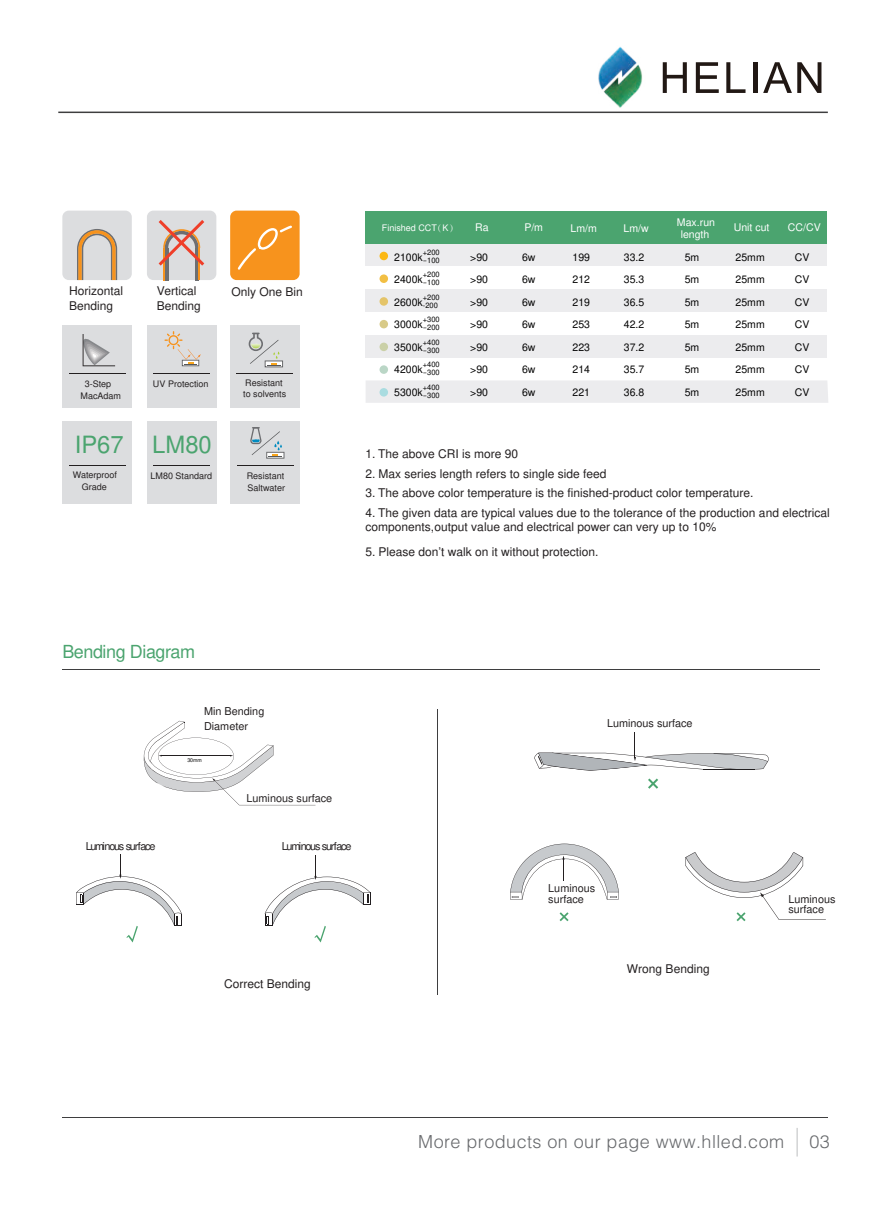
<style>
.page{position:relative;width:893px;height:1212px;background:#fff}
.page>*{position:absolute;margin:0;border:0;box-sizing:border-box;transform-origin:0 0}
.t1{font:23.85px "Helvetica";color:#4ba46f}
.t2{font:300 18px "Helvetica";letter-spacing:.025em;color:#67696c}
.t3{font:18px "Helvetica";letter-spacing:-.025em;color:#4ba46f}
.t4{font:12px/15px "Helvetica";color:#231f20}
.t5{font:10.8px/10.5px "Helvetica";color:#231f20}
.t6{font:10.5px/22.5px "Helvetica";color:#030303;text-align:justify}
.t7{font:10.5px/11.6px "Helvetica";color:#fff;text-align:center}
.t8{font:9px/12px "Helvetica";color:#231f20}
.t9{font:9px "Helvetica";color:#fff}
.t10{font:7.5px/7.8px "Helvetica";color:#030303}
.t11{font:5.25px "Helvetica";color:#030303}
.s1{font-family:"Adobe Song Std";font-weight:300}
</style>
<div class="page">
<div style="left:366px;top:244px;width:461px;height:22px;background:#ececee"></div>
<div style="left:366px;top:289px;width:461px;height:23px;background:#ececee"></div>
<div style="left:366px;top:335px;width:461px;height:22px;background:#ececee"></div>
<div style="left:366px;top:380px;width:462px;height:23px;background:#ececee"></div>
<hr style="left:62px;top:1117px;width:766px;height:1px;background:#3e3e3f">
<div style="left:366px;top:211px;width:461px;height:33px;background:#4ba46f"></div>
<div style="left:380px;top:252px;width:8px;height:8px;background:#fcb814;border-radius:50%"></div>
<div style="left:380px;top:274px;width:8px;height:9px;background:#f2bf44;border-radius:50%"></div>
<div style="left:380px;top:297px;width:8px;height:9px;background:#e4c469;border-radius:50%"></div>
<div style="left:380px;top:320px;width:8px;height:8px;background:#d8ca88;border-radius:50%"></div>
<div style="left:380px;top:343px;width:8px;height:8px;background:#cad0a7;border-radius:50%"></div>
<div style="left:380px;top:365px;width:8px;height:9px;background:#bad6c6;border-radius:50%"></div>
<div style="left:380px;top:388px;width:8px;height:9px;background:#a9dce0;border-radius:50%"></div>
<hr style="left:62px;top:669px;width:757px;height:1px;background:#3e3e3f">
<svg style="left:560px;top:912px;width:9px;height:9px"></svg>
<svg style="left:648px;top:778px;width:10px;height:11px"></svg>
<svg style="left:534px;top:733px;width:235px;height:37px"></svg>
<svg style="left:76px;top:854px;width:106px;height:88px"></svg>
<svg style="left:265px;top:855px;width:106px;height:87px"></svg>
<hr style="left:438px;top:710px;width:1px;height:285px;background:#3e3e3f">
<svg style="left:686px;top:852px;width:140px;height:69px"></svg>
<svg style="left:510px;top:843px;width:109px;height:57px"></svg>
<svg style="left:143px;top:721px;width:172px;height:84px"></svg>
<div style="left:230px;top:325px;width:70px;height:83px;background:#dcdddf"></div>
<div style="left:62px;top:325px;width:70px;height:83px;background:#dcdddf"></div>
<div style="left:147px;top:421px;width:69px;height:83px;background:#dcdddf"></div>
<div style="left:230px;top:421px;width:70px;height:83px;background:#dcdddf"></div>
<svg style="left:82px;top:334px;width:33px;height:32px"></svg>
<div style="left:62px;top:421px;width:70px;height:83px;background:#dcdddf"></div>
<hr style="left:69px;top:465px;width:56px;height:1px;background:#231f20">
<hr style="left:69px;top:373px;width:56px;height:1px;background:#231f20">
<hr style="left:153px;top:465px;width:57px;height:1px;background:#231f20">
<hr style="left:238px;top:465px;width:56px;height:1px;background:#231f20">
<hr style="left:237px;top:373px;width:56px;height:1px;background:#231f20">
<svg style="left:249px;top:333px;width:34px;height:34px"></svg>
<svg style="left:250px;top:427px;width:34px;height:31px"></svg>
<div style="left:62px;top:211px;width:70px;height:69px;background:#dcdddf;border-radius:6px"></div>
<svg style="left:77px;top:229px;width:40px;height:51px"></svg>
<div style="left:147px;top:211px;width:69px;height:69px;background:#dcdddf;border-radius:6px"></div>
<hr style="left:165px;top:248px;width:3px;height:32px;background:#6d6e71">
<svg style="left:195px;top:266px;width:4px;height:14px"></svg>
<hr style="left:163px;top:248px;width:2px;height:32px;background:#f7931d">
<hr style="left:199px;top:248px;width:1px;height:32px;background:#f7931d">
<div style="left:230px;top:211px;width:70px;height:69px;background:#f7931d;border-radius:6px"></div>
<svg style="left:238px;top:225px;width:54px;height:45px"></svg>
<svg style="left:159px;top:220px;width:45px;height:46px"></svg>
<div style="left:147px;top:325px;width:69px;height:83px;background:#dcdddf"></div>
<hr style="left:153px;top:373px;width:57px;height:1px;background:#231f20">
<svg style="left:164px;top:331px;width:37px;height:35px"></svg>
<svg style="left:797px;top:1128px;width:1px;height:28px"></svg>
<svg style="left:663px;top:62px;width:24px;height:31px"></svg>
<svg style="left:696px;top:62px;width:23px;height:31px"></svg>
<svg style="left:726px;top:62px;width:19px;height:31px"></svg>
<hr style="left:753px;top:62px;width:4px;height:31px;background:#211814">
<svg style="left:763px;top:62px;width:58px;height:31px"></svg>
<img style="left:598px;top:46px;width:44px;height:62px">
<hr style="left:58px;top:112px;width:770px;height:1px;background:#3e3e3f">
<p class="t4" style="left:69px;top:284px;width:56px">Horizontal<br>Bending</p>
<p class="t4" style="left:157px;top:284px;width:46px">Vertical<br>Bending</p>
<p class="t4" style="left:232px;top:286px;width:73px">Only One Bin</p>
<p class="t8" style="left:80px;top:378px;width:42px;text-indent:4px">3-Step<br>MacAdam</p>
<p class="t8" style="left:153px;top:379px;width:57px">UV Protection</p>
<p class="t8" style="left:243px;top:377px;width:45px">Resistant to solvents</p>
<h1 class="t1" style="left:75px;top:436px;width:50px">IP67</h1>
<h1 class="t1" style="left:152px;top:436px;width:61px">LM80</h1>
<p class="t8" style="left:73px;top:470px;width:46px;text-align:center">Waterproof<br>Grade</p>
<p class="t8" style="left:151px;top:471px;width:63px">LM80 Standard</p>
<p class="t8" style="left:247px;top:471px;width:40px">Resistant<br>Saltwater</p>
<p class="t9" style="left:382px;top:225px;width:78px">Finished CCT<span class="s1">（</span>K<span class="s1">）</span></p>
<p class="t7" style="left:475px;top:223px;width:15px">Ra</p>
<p class="t7" style="left:524px;top:223px;width:20px">P/m</p>
<p class="t7" style="left:677px;top:217px;width:40px">Max.run length</p>
<p class="t7" style="left:570px;top:223px;width:28px">Lm/m</p>
<p class="t7" style="left:734px;top:223px;width:37px">Unit cut</p>
<p class="t6" style="left:573px;top:247px;width:19px">199<br>212<br>219<br>253<br>223<br>214<br>221</p>
<p class="t7" style="left:623px;top:223px;width:27px">Lm/w</p>
<p class="t6" style="left:624px;top:247px;width:22px">33.2<br>35.3<br>36.5<br>42.2<br>37.2<br>35.7<br>36.8</p>
<p class="t10" style="left:423px;top:249px;width:18px">+200 -100</p>
<p class="t10" style="left:423px;top:271px;width:18px">+200 -100</p>
<p class="t10" style="left:423px;top:294px;width:18px">+200 -200</p>
<p class="t10" style="left:423px;top:316px;width:18px">+300 -200</p>
<p class="t10" style="left:423px;top:339px;width:18px">+400 -300</p>
<p class="t10" style="left:423px;top:361px;width:18px">+400 -300</p>
<p class="t10" style="left:423px;top:384px;width:18px">+400 -300</p>
<p class="t6" style="left:394px;top:247px;width:30px">2100k 2400k 2600k 3000k 3500k 4200k 5300k</p>
<p class="t6" style="left:470px;top:247px;width:19px">&gt;90 &gt;90 &gt;90 &gt;90 &gt;90 &gt;90 &gt;90</p>
<p class="t6" style="left:522px;top:247px;width:15px">6w 6w 6w 6w 6w 6w 6w</p>
<p class="t6" style="left:736px;top:247px;width:31px">25mm 25mm 25mm 25mm 25mm 25mm 25mm</p>
<p class="t6" style="left:685px;top:247px;width:16px">5m 5m 5m 5m 5m 5m 5m</p>
<p class="t7" style="left:788px;top:223px;width:34px">CC/CV</p>
<p class="t6" style="left:795px;top:247px;width:16px">CV CV CV CV CV CV CV</p>
<p class="t4" style="left:366px;top:447px;width:154px">1. The above CRI is more 90</p>
<p class="t4" style="left:366px;top:467px;width:243px">2. Max series length refers to single side feed</p>
<p class="t4" style="left:366px;top:486px;width:389px">3. The above color temperature is the finished-product color temperature.</p>
<p class="t4" style="left:366px;top:506px;width:466px">4. The given data are typical values due to the tolerance of the production and electrical components, output value and electrical power can very up to 10%</p>
<p class="t4" style="left:366px;top:545px;width:235px">5. Please don’t walk on it without protection.</p>
<h2 class="t3" style="left:62px;top:645px;width:134px">Bending Diagram</h2>
<p class="t5" style="left:204px;top:704px;width:62px;line-height:15px">Min Bending<br>Diameter</p>
<p class="t5" style="left:86px;top:842px;width:71px">muL eca f r ussuon i</p>
<p class="t11" style="left:187px;top:758px;width:16px">30mm</p>
<p class="t5" style="left:246px;top:794px;width:87px">Luminous surface</p>
<p class="t5" style="left:282px;top:842px;width:71px">muL eca f r ussuon i</p>
<p class="t4" style="left:224px;top:977px;width:88px">Correct Bending</p>
<p class="t5" style="left:607px;top:719px;width:87px">Luminous surface</p>
<p class="t5" style="left:548px;top:884px;width:49px">Luminous surface</p>
<p class="t4" style="left:627px;top:962px;width:84px">Wrong Bending</p>
<p class="t5" style="left:788px;top:894px;width:49px">Luminous surface</p>
<h2 class="t2" style="left:418px;top:1134px;width:367px">More products on our page www.hlled.com</h2>
<h2 class="t2" style="left:809px;top:1134px;width:22px">03</h2>
</div>
